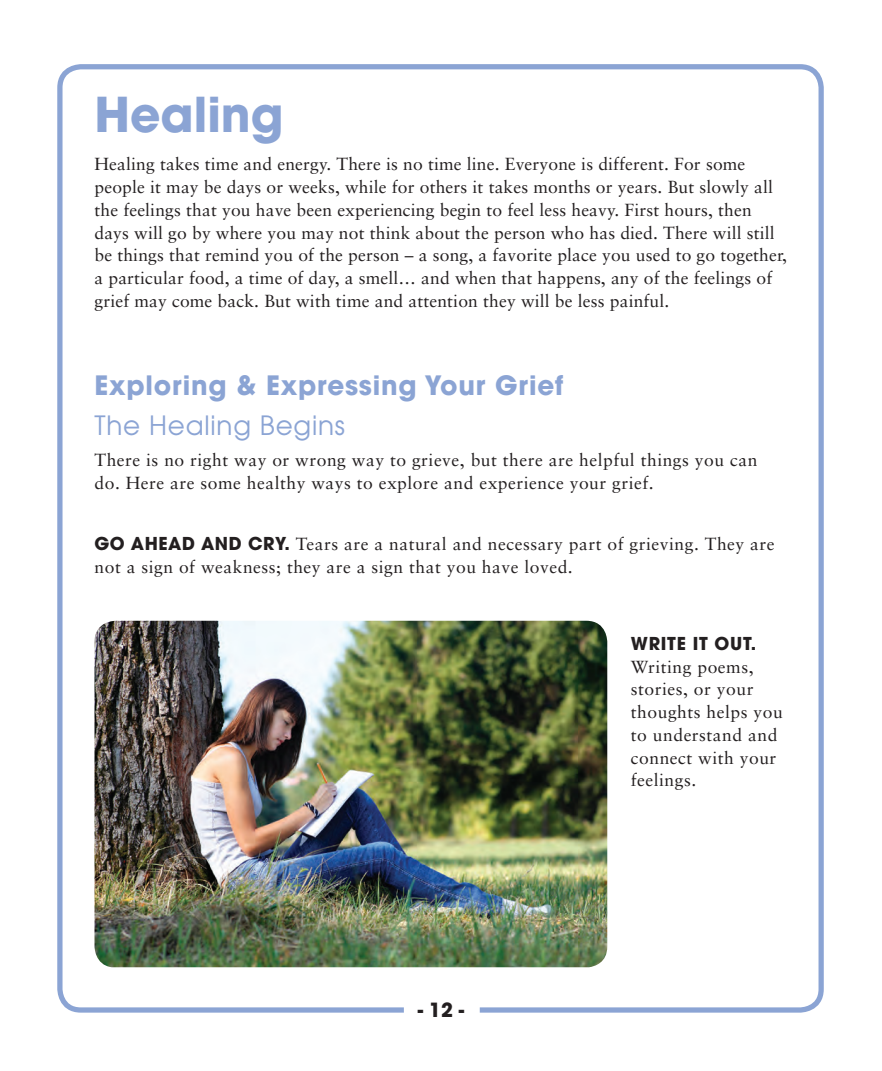
<style>
.page{position:relative;width:882px;height:1071px;background:#fff}
.page>*{position:absolute;margin:0;border:0;box-sizing:border-box;transform-origin:0 0}
.headline-grief{font:700 47.25px "Trendex Black S Si";color:#8ba4d4}
.teengrief_subheads{font:700 26.25px "Trendex Black S Si";letter-spacing:.03em;color:#8ba4d4}
.teengrief_subheads-2{font:26.25px "Trendex S Si";letter-spacing:.03em;color:#8ba4d4}
.t1{font:700 19.25px "Trendex Black S Si";color:#231f20}
.teen_grief_text{font:17.5px/22.8px "Sabon";letter-spacing:.01em;color:#231f20}
.teen_grief_text-2{font:17.5px/22.8px "Sabon";letter-spacing:.03em;color:#231f20}
.s1{font-family:"Trendex Black S Si";font-weight:700}
</style>
<div class="page">
<div style="left:57px;top:64px;width:767px;height:949px;border:5px solid #8ba4d4;border-radius:21px"></div>
<img style="left:94px;top:621px;width:513px;height:346px">
<p class="headline-grief" style="left:94px;top:83px;width:191px">Healing</p>
<p class="teen_grief_text" style="left:94px;top:153px;width:694px">Healing takes time and energy. There is no time line. Everyone is different. For some people it may be days or weeks, while for others it takes months or years. But slowly all the feelings that you have been experiencing begin to feel less heavy. First hours, then days will go by where you may not think about the person who has died. There will still be things that remind you of the person – a song, a favorite place you used to go together, a particular food, a time of day, a smell… and when that happens, any of the feelings of grief may come back. But with time and attention they will be less painful.</p>
<p class="teengrief_subheads" style="left:94px;top:368px;width:471px">Exploring &amp; Expressing Your Grief</p>
<p class="teengrief_subheads-2" style="left:94px;top:409px;width:252px">The Healing Begins</p>
<p class="teen_grief_text-2" style="left:94px;top:448px;width:664px">There is no right way or wrong way to grieve, but there are helpful things you can do. Here are some healthy ways to explore and experience your grief.</p>
<p class="teen_grief_text-2" style="left:94px;top:532px;width:682px"><span class="s1">GO AHEAD AND CRY.</span> Tears are a natural and necessary part of grieving. They are not a sign of weakness; they are a sign that you have loved.</p>
<p class="t1" style="left:418px;top:997px;width:48px">- 12 -</p>
<p class="teen_grief_text-2" style="left:631px;top:632px;width:153px"><span class="s1">WRITE IT OUT.<br></span>Writing poems, stories, or your thoughts helps you to understand and connect with your feelings.</p>
</div>
